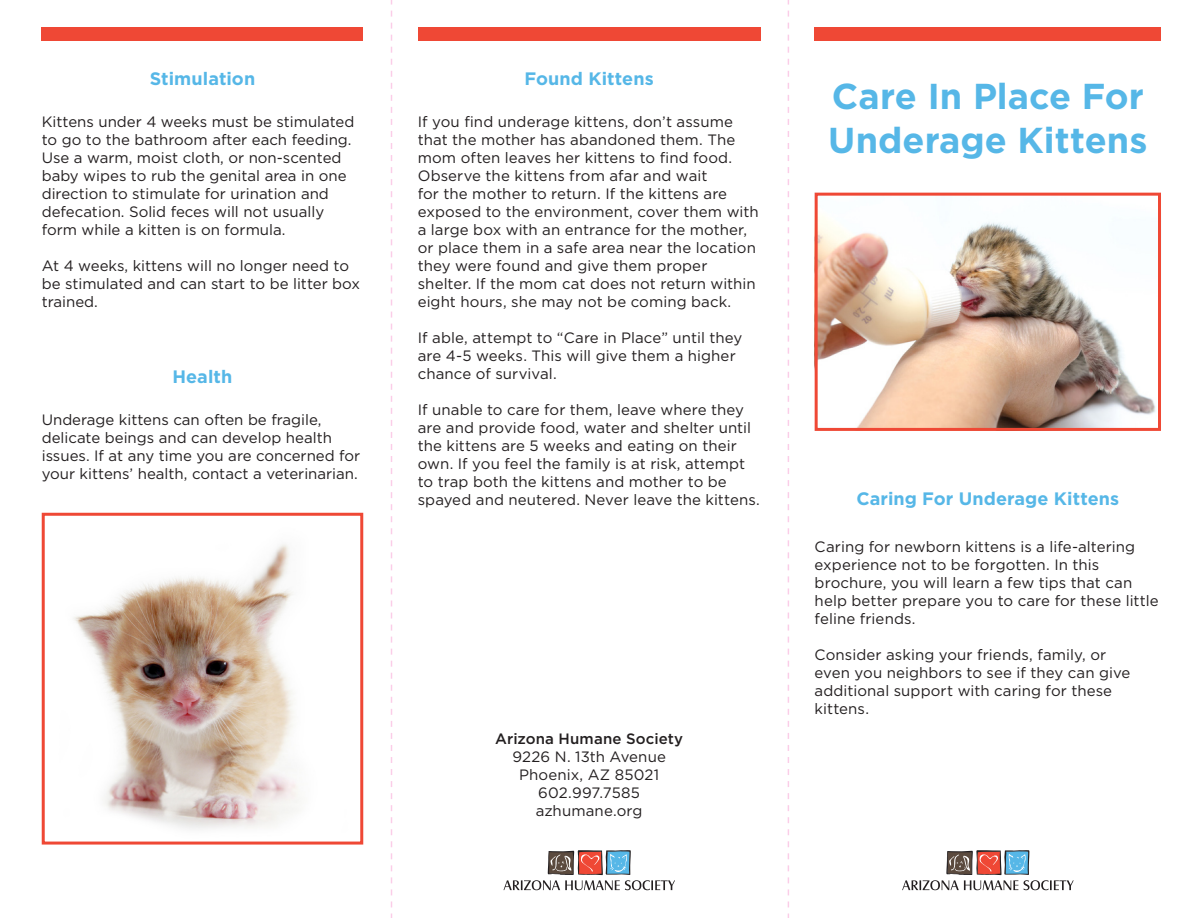
<style>
.page{position:relative;width:1188px;height:918px;background:#fff}
.page>*{position:absolute;margin:0;border:0;box-sizing:border-box;transform-origin:0 0}
.t1{font:700 36px/43.2px "Gotham";color:#56b7e7}
.Headings{font:700 18px "Gotham";letter-spacing:.005em;color:#56b7e7}
.t2{font:15px/18px "Gotham";color:#231f20}
.t3{font:500 15px "Gotham";letter-spacing:.01em;color:#231f20}
</style>
<div class="page">
<svg style="left:391px;top:0;width:1px;height:918px"></svg>
<svg style="left:788px;top:0;width:1px;height:918px"></svg>
<div style="left:42px;top:27px;width:321px;height:13px;background:#ef4835"></div>
<div style="left:418px;top:27px;width:343px;height:13px;background:#ef4835"></div>
<div style="left:815px;top:27px;width:346px;height:13px;background:#ef4835"></div>
<svg style="left:902px;top:850px;width:172px;height:40px"></svg>
<svg style="left:503px;top:850px;width:172px;height:40px"></svg>
<img style="left:819px;top:216px;width:337px;height:211px">
<div style="left:815px;top:193px;width:346px;height:238px;border:3px solid #ef4835"></div>
<img style="left:73px;top:544px;width:226px;height:285px">
<div style="left:42px;top:513px;width:321px;height:332px;border:3px solid #ef4835"></div>
<p class="Headings" style="left:150px;top:67px;width:107px">Stimulation</p>
<p class="Headings" style="left:525px;top:67px;width:131px">Found Kittens</p>
<p class="t2" style="left:42px;top:112px;width:314px">Kittens under 4 weeks must be stimulated to go to the bathroom after each feeding.<br>Use a warm, moist cloth, or non-scented baby wipes to rub the genital area in one direction to stimulate for urination and defecation. Solid feces will not usually form while a kitten is on formula.</p>
<p class="t2" style="left:42px;top:256px;width:320px">At 4 weeks, kittens will no longer need to be stimulated and can start to be litter box trained.</p>
<p class="Headings" style="left:172px;top:364px;width:62px">Health</p>
<p class="t2" style="left:42px;top:411px;width:320px">Underage kittens can often be fragile, delicate beings and can develop health issues. If at any time you are concerned for your kittens’ health, contact a veterinarian.</p>
<p class="t2" style="left:418px;top:112px;width:342px">If you find underage kittens, don’t assume that the mother has abandoned them. The mom often leaves her kittens to find food.<br>Observe the kittens from afar and wait<br>for the mother to return. If the kittens are exposed to the environment, cover them with a large box with an entrance for the mother, or place them in a safe area near the location they were found and give them proper shelter. If the mom cat does not return within eight hours, she may not be coming back.</p>
<p class="t2" style="left:418px;top:328px;width:326px">If able, attempt to “Care in Place” until they are 4-5 weeks. This will give them a higher chance of survival.</p>
<p class="t2" style="left:418px;top:400px;width:344px">If unable to care for them, leave where they are and provide food, water and shelter until the kittens are 5 weeks and eating on their own. If you feel the family is at risk, attempt to trap both the kittens and mother to be spayed and neutered. Never leave the kittens.</p>
<p class="t3" style="left:495px;top:729px;width:189px">Arizona Humane Society</p>
<p class="t2" style="left:512px;top:747px;width:155px">9226 N. 13th Avenue</p>
<p class="t2" style="left:519px;top:765px;width:142px">Phoenix, AZ 85021</p>
<p class="t2" style="left:538px;top:783px;width:103px">602.997.7585</p>
<p class="t2" style="left:536px;top:801px;width:108px">azhumane.org</p>
<p class="t1" style="left:828px;top:75px;width:321px">Care In Place For<br>Underage Kittens</p>
<p class="Headings" style="left:856px;top:487px;width:264px">Caring For Underage Kittens</p>
<p class="t2" style="left:815px;top:537px;width:346px">Caring for newborn kittens is a life-altering experience not to be forgotten. In this brochure, you will learn a few tips that can help better prepare you to care for these little feline friends.</p>
<p class="t2" style="left:815px;top:645px;width:317px">Consider asking your friends, family, or even you neighbors to see if they can give additional support with caring for these kittens.</p>
</div>
